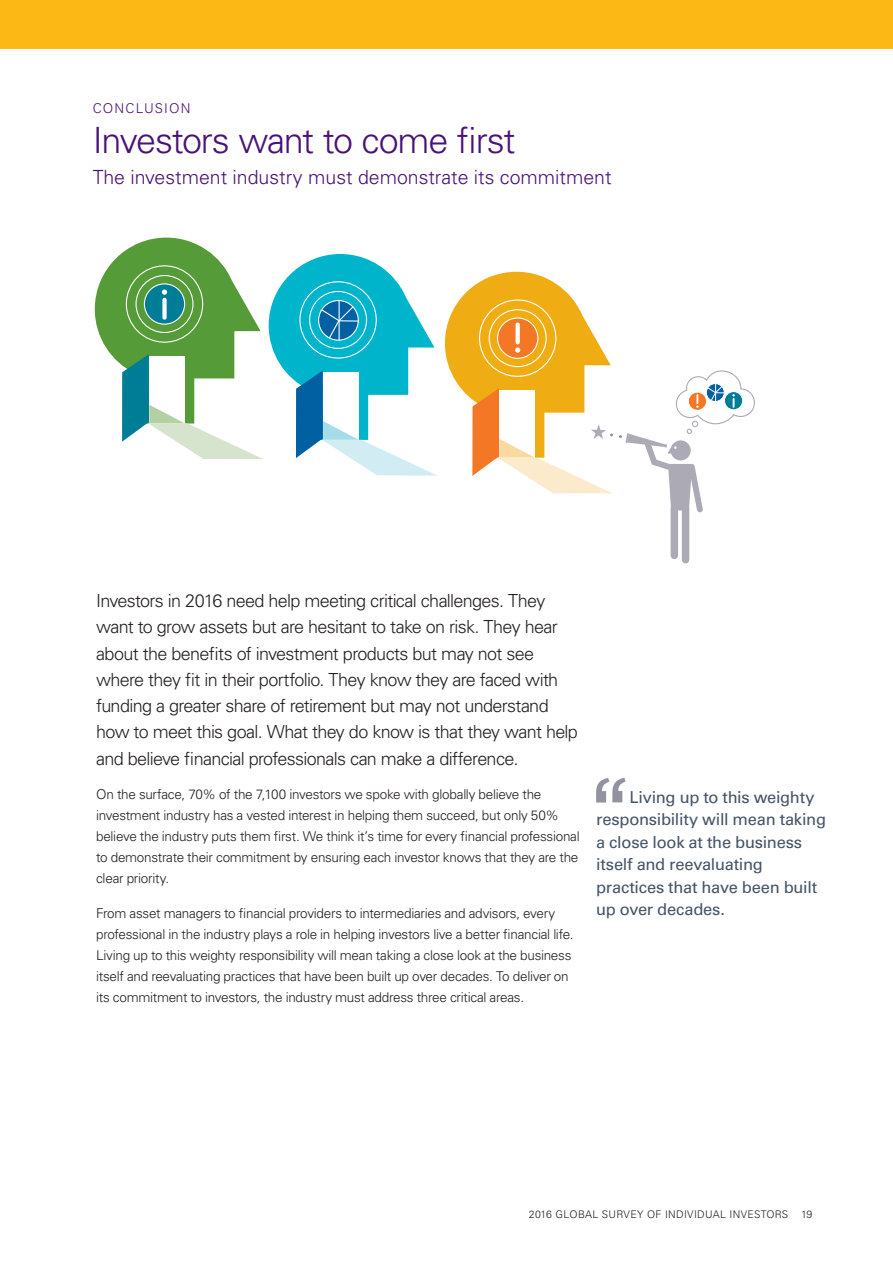
<style>
.page{position:relative;width:893px;height:1263px;background:#fff}
.page>*{position:absolute;margin:0;border:0;box-sizing:border-box;transform-origin:0 0}
.SECTION_HEADER{font:300 36px "Univers LT Std";letter-spacing:-.035em;color:#491276}
.SECTION_TITLE_SECOND{font:300 19.5px "Univers LT Std";color:#491276}
.INTRO_BODY{font:300 18px/26.2px "Univers LT Std";letter-spacing:-.04em;color:#231f20}
.t1{font:16.5px/22.5px "Univers LT Std";letter-spacing:-.015em;color:#445465}
.BODY{font:300 13.5px/21px "Univers LT Std";letter-spacing:-.02em;color:#231f20}
.t2{font:300 13.5px "Univers LT Std";letter-spacing:.08em;color:#491276}
.t3{font:300 10.5px "Univers LT Std";letter-spacing:.03em;color:#231f20}
</style>
<div class="page">
<svg style="left:596px;top:778px;width:30px;height:24px"></svg>
<svg style="left:95px;top:238px;width:342px;height:238px"></svg>
<div style="left:682px;top:508px;width:7px;height:52px;background:#abaab5"></div>
<div style="left:671px;top:508px;width:7px;height:47px;background:#abaab5"></div>
<svg style="left:445px;top:272px;width:168px;height:221px"></svg>
<svg style="left:619px;top:370px;width:136px;height:146px"></svg>
<div style="left:0;top:0;width:893px;height:48px;background:#fcb814"></div>
<p class="t2" style="left:93px;top:100px;width:99px">CONCLUSION</p>
<p class="SECTION_HEADER" style="left:93px;top:119px;width:424px">Investors want to come first</p>
<p class="SECTION_TITLE_SECOND" style="left:93px;top:165px;width:520px">The investment industry must demonstrate its commitment</p>
<p class="INTRO_BODY" style="left:96px;top:588px;width:483px">Investors in 2016 need help meeting critical challenges. They want to grow assets but are hesitant to take on risk. They hear about the benefits of investment products but may not see where they fit in their portfolio. They know they are faced with funding a greater share of retirement but may not understand how to meet this goal. What they do know is that they want help and believe financial professionals can make a difference.</p>
<p class="BODY" style="left:96px;top:784px;width:485px">On the surface, 70% of the 7,100 investors we spoke with globally believe the investment industry has a vested interest in helping them succeed, but only 50% believe the industry puts them first. We think it’s time for every financial professional to demonstrate their commitment by ensuring each investor knows that they are the clear priority.</p>
<p class="BODY" style="left:96px;top:902px;width:479px">From asset managers to financial providers to intermediaries and advisors, every professional in the industry plays a role in helping investors live a better financial life.<br>Living up to this weighty responsibility will mean taking a close look at the business itself and reevaluating practices that have been built up over decades. To deliver on its commitment to investors, the industry must address three critical areas.</p>
<p class="t1" style="left:596px;top:785px;width:231px;text-indent:33px">Living up to this weighty responsibility will mean taking a close look at the business itself and reevaluating practices that have been built up over decades.</p>
<p class="t3" style="left:529px;top:1207px;width:285px">2016 GLOBAL SURVEY OF INDIVIDUAL INVESTORS 19</p>
</div>
